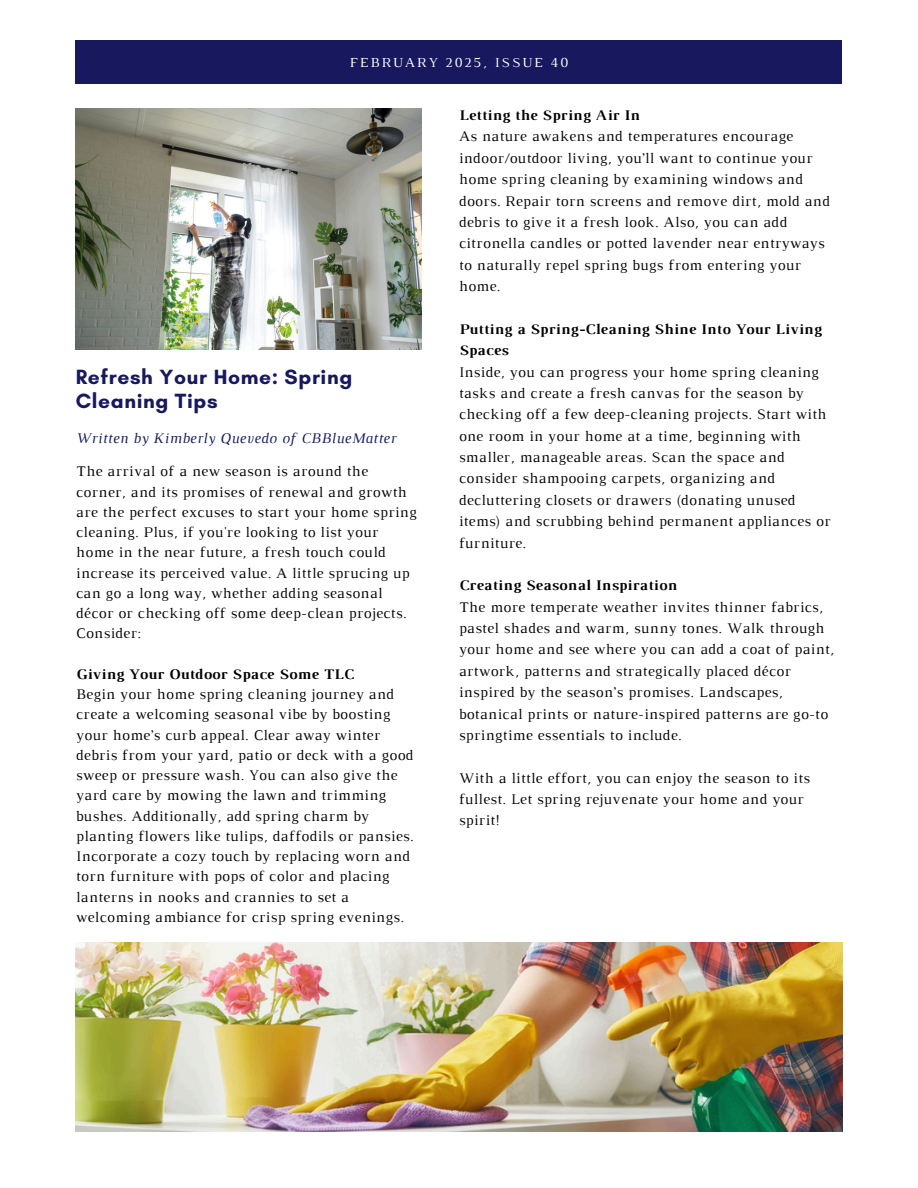
<style>
.page{position:relative;width:918px;height:1188px;background:#fff}
.page>*{position:absolute;margin:0;border:0;box-sizing:border-box;transform-origin:0 0}
.t1{font:700 21px/23.7px "Glacial Indifference";letter-spacing:.03em;color:#17185d}
.t2{font:15px/21.3px "Luthier";letter-spacing:.03em;color:#000}
.t3{font:700 15px/21.3px "Luthier";letter-spacing:.03em;color:#000}
.t4{font:italic 15px "Luthier";letter-spacing:.03em;color:#17185d}
.t5{font:14.1px "Luthier";letter-spacing:.14em;color:#fff}
</style>
<div class="page">
<div style="left:76px;top:41px;width:766px;height:43px;background:#17185d"></div>
<img style="left:76px;top:108px;width:345px;height:241px">
<img style="left:76px;top:943px;width:766px;height:189px">
<p class="t5" style="left:350px;top:57px;width:220px">FEBRUARY 2025, ISSUE 40</p>
<p class="t1" style="left:76px;top:365px;width:278px">Refresh Your Home: Spring<br>Cleaning Tips</p>
<p class="t4" style="left:76px;top:432px;width:322px">Written by Kimberly Quevedo of CBBlueMatter</p>
<h2 class="t2" style="left:76px;top:463px;width:342px;line-height:20.2px">The arrival of a new season is around the corner, and its promises of renewal and growth are the perfect excuses to start your home spring cleaning. Plus, if you're looking to list your home in the near future, a fresh touch could increase its perceived value. A little sprucing up can go a long way, whether adding seasonal décor or checking off some deep-clean projects.<br>Consider:</h2>
<p class="t3" style="left:76px;top:665px;width:279px">Giving Your Outdoor Space Some TLC</p>
<h1 class="t2" style="left:76px;top:685px;width:339px;line-height:20.2px">Begin your home spring cleaning journey and create a welcoming seasonal vibe by boosting your home’s curb appeal. Clear away winter debris from your yard, patio or deck with a good sweep or pressure wash. You can also give the yard care by mowing the lawn and trimming bushes. Additionally, add spring charm by planting flowers like tulips, daffodils or pansies.<br>Incorporate a cozy touch by replacing worn and torn furniture with pops of color and placing lanterns in nooks and crannies to set a welcoming ambiance for crisp spring evenings.</h1>
<p class="t3" style="left:459px;top:106px;width:182px">Letting the Spring Air In</p>
<p class="t2" style="left:459px;top:127px;width:372px">As nature awakens and temperatures encourage indoor/outdoor living, you’ll want to continue your home spring cleaning by examining windows and doors. Repair torn screens and remove dirt, mold and debris to give it a fresh look. Also, you can add citronella candles or potted lavender near entryways to naturally repel spring bugs from entering your home.</p>
<p class="t3" style="left:459px;top:319px;width:364px">Putting a Spring-Cleaning Shine Into Your Living<br>Spaces</p>
<p class="t2" style="left:459px;top:362px;width:373px">Inside, you can progress your home spring cleaning tasks and create a fresh canvas for the season by checking off a few deep-cleaning projects. Start with one room in your home at a time, beginning with smaller, manageable areas. Scan the space and consider shampooing carpets, organizing and decluttering closets or drawers (donating unused items) and scrubbing behind permanent appliances or furniture.</p>
<p class="t3" style="left:459px;top:576px;width:219px">Creating Seasonal Inspiration</p>
<p class="t2" style="left:459px;top:597px;width:377px">The more temperate weather invites thinner fabrics, pastel shades and warm, sunny tones. Walk through your home and see where you can add a coat of paint, artwork, patterns and strategically placed décor inspired by the season’s promises. Landscapes, botanical prints or nature-inspired patterns are go-to springtime essentials to include.</p>
<p class="t2" style="left:459px;top:768px;width:353px">With a little effort, you can enjoy the season to its fullest. Let spring rejuvenate your home and your spirit!</p>
</div>
